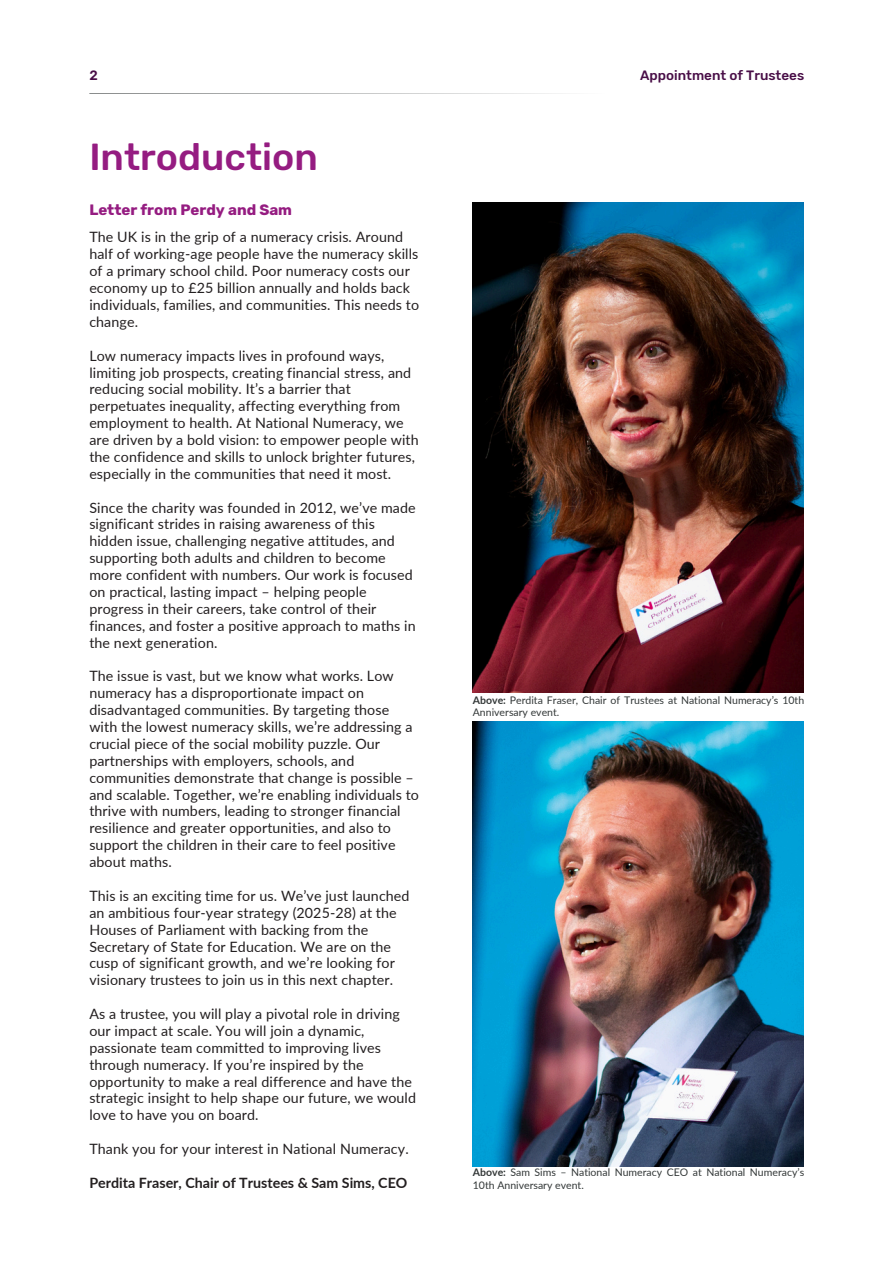
<style>
.page{position:relative;width:894px;height:1264px;background:#fff}
.page>*{position:absolute;margin:0;border:0;box-sizing:border-box;transform-origin:0 0}
.t1{font:500 37.5px "Rubik";color:#951c81}
.t2{font:700 15px "Rubik";color:#951c81}
.t3{font:14.25px/16.8px "Lato";letter-spacing:.005em;color:#231f20}
.t4{font:700 14.25px "Lato";color:#231f20}
.t5{font:500 13.5px "Rubik";color:#490e47}
.t6{font:10.5px/12.3px "Lato";color:#333838}
.s1{font-weight:700}
</style>
<div class="page">
<svg style="left:89px;top:93px;width:474px;height:1px"></svg>
<img style="left:472px;top:721px;width:331px;height:445px">
<img style="left:472px;top:203px;width:331px;height:489px">
<h2 class="t5" style="left:89px;top:68px;width:10px">2</h2>
<h1 class="t5" style="left:640px;top:68px;width:165px">Appointment of Trustees</h1>
<h2 class="t1" style="left:89px;top:135px;width:230px">Introduction</h2>
<p class="t2" style="left:89px;top:201px;width:204px">Letter from Perdy and Sam</p>
<h2 class="t3" style="left:89px;top:228px;width:331px">The UK is in the grip of a numeracy crisis. Around half of working-age people have the numeracy skills of a primary school child. Poor numeracy costs our economy up to £25 billion annually and holds back individuals, families, and communities. This needs to change.</h2>
<h3 class="t3" style="left:89px;top:347px;width:331px">Low numeracy impacts lives in profound ways, limiting job prospects, creating financial stress, and reducing social mobility. It’s a barrier that perpetuates inequality, affecting everything from employment to health. At National Numeracy, we are driven by a bold vision: to empower people with the confidence and skills to unlock brighter futures, especially in the communities that need it most.</h3>
<h3 class="t3" style="left:89px;top:498px;width:328px">Since the charity was founded in 2012, we’ve made significant strides in raising awareness of this hidden issue, challenging negative attitudes, and supporting both adults and children to become more confident with numbers. Our work is focused on practical, lasting impact – helping people progress in their careers, take control of their finances, and foster a positive approach to maths in the next generation.</h3>
<h3 class="t3" style="left:89px;top:667px;width:331px">The issue is vast, but we know what works. Low numeracy has a disproportionate impact on disadvantaged communities. By targeting those with the lowest numeracy skills, we’re addressing a crucial piece of the social mobility puzzle. Our partnerships with employers, schools, and communities demonstrate that change is possible – and scalable. Together, we’re enabling individuals to thrive with numbers, leading to stronger financial resilience and greater opportunities, and also to support the children in their care to feel positive about maths.</h3>
<h3 class="t3" style="left:89px;top:887px;width:321px">This is an exciting time for us. We’ve just launched an ambitious four-year strategy (2025-28) at the Houses of Parliament with backing from the Secretary of State for Education. We are on the cusp of significant growth, and we’re looking for visionary trustees to join us in this next chapter.</h3>
<h3 class="t3" style="left:89px;top:1005px;width:328px">As a trustee, you will play a pivotal role in driving our impact at scale. You will join a dynamic, passionate team committed to improving lives through numeracy. If you’re inspired by the opportunity to make a real difference and have the strategic insight to help shape our future, we would love to have you on board.</h3>
<h3 class="t3" style="left:89px;top:1140px;width:321px">Thank you for your interest in National Numeracy.</h3>
<h3 class="t4" style="left:89px;top:1173px;width:319px">Perdita Fraser, Chair of Trustees &amp; Sam Sims, CEO</h3>
<p class="t6" style="left:472px;top:693px;width:333px"><span class="s1">Above:</span> Perdita Fraser, Chair of Trustees at National Numeracy’s 10th<br>Anniversary event.</p>
<p class="t6" style="left:472px;top:1166px;width:333px"><span class="s1">Above:</span> Sam Sims – National Numeracy CEO at National Numeracy’s<br>10th Anniversary event.</p>
</div>
